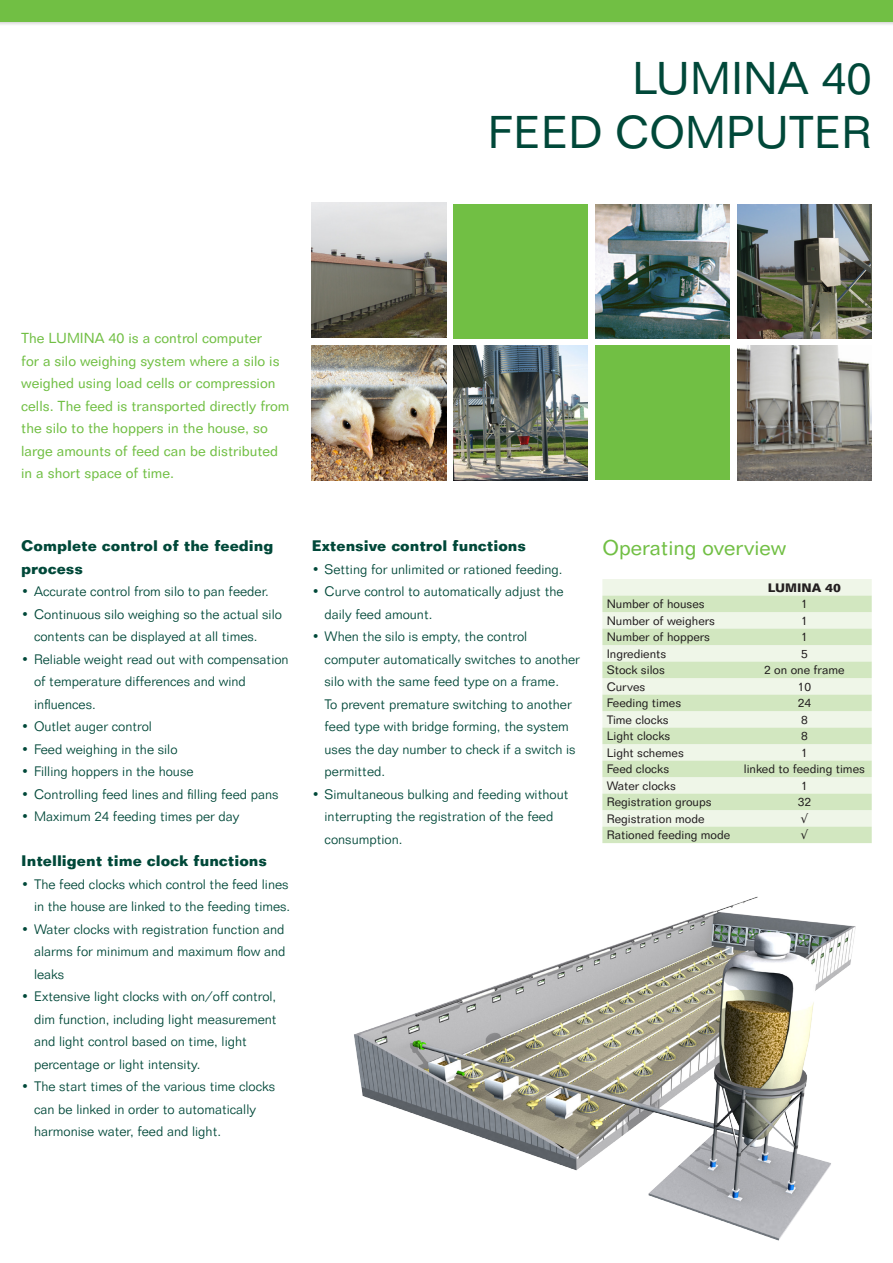
<style>
.page{position:relative;width:893px;height:1263px;background:#fff}
.page>*{position:absolute;margin:0;border:0;box-sizing:border-box;transform-origin:0 0}
.Title_-_Back_page{font:45px "Folio BT";color:#004839}
.Table_header{font:21px "Folio BT";color:#71bf44}
.Paragraph_header{font:700 15px/22.5px "Folio BT";color:#004839}
.Intro_text{font:14.25px/22.5px "Folio BT";color:#71bf44}
.t1{font:300 13.5px/22.5px "Folio BT";color:#004839}
.Table_text{font:12px "Folio BT";color:#231f20}
.Table_column_header{font:700 12px "Folio BT";color:#231f20}
</style>
<div class="page">
<div style="left:0;top:0;width:893px;height:27px;background:#231f20;opacity:.25"></div>
<div style="left:0;top:0;width:893px;height:21px;background:#71bf44"></div>
<img style="left:737px;top:345px;width:135px;height:135px">
<img style="left:312px;top:203px;width:134px;height:134px">
<img style="left:595px;top:204px;width:135px;height:134px">
<img style="left:312px;top:346px;width:134px;height:134px">
<div style="left:454px;top:204px;width:134px;height:134px;background:#71bf44"></div>
<div style="left:595px;top:346px;width:134px;height:134px;background:#71bf44"></div>
<img style="left:737px;top:204px;width:135px;height:134px">
<img style="left:354px;top:896px;width:502px;height:345px">
<img style="left:454px;top:346px;width:134px;height:134px">
<div style="left:602px;top:579px;width:270px;height:17px;background:#eff6e8"></div>
<svg style="left:602px;top:596px;width:270px;height:247px;fill:#d2e7c0"></svg>
<svg style="left:801px;top:813px;width:7px;height:10px"></svg>
<svg style="left:801px;top:829px;width:7px;height:11px"></svg>
<p class="Title_-_Back_page" style="left:632px;top:50px;width:241px">LUMINA 40</p>
<p class="Title_-_Back_page" style="left:488px;top:104px;width:385px">FEED COMPUTER</p>
<p class="Intro_text" style="left:21px;top:327px;width:270px">The LUMINA 40 is a control computer<br>for a silo weighing system where a silo is weighed using load cells or compression cells. The feed is transported directly from the silo to the hoppers in the house, so large amounts of feed can be distributed in a short space of time.</p>
<p class="Paragraph_header" style="left:21px;top:534px;width:254px">Complete control of the feeding process</p>
<p class="t1" style="left:21px;top:580px;width:249px">• Accurate control from silo to pan feeder.</p>
<p class="t1" style="left:34px;top:602px;width:249px;text-indent:-13px">• Continuous silo weighing so the actual silo contents can be displayed at all times.</p>
<p class="t1" style="left:34px;top:647px;width:256px;text-indent:-13px">• Reliable weight read out with compensation of temperature differences and wind influences.</p>
<p class="t1" style="left:21px;top:715px;width:132px">• Outlet auger control</p>
<p class="t1" style="left:21px;top:737px;width:158px">• Feed weighing in the silo</p>
<p class="t1" style="left:21px;top:760px;width:174px">• Filling hoppers in the house</p>
<p class="t1" style="left:21px;top:782px;width:259px">• Controlling feed lines and filling feed pans</p>
<p class="t1" style="left:21px;top:805px;width:220px">• Maximum 24 feeding times per day</p>
<p class="Paragraph_header" style="left:21px;top:849px;width:247px">Intelligent time clock functions</p>
<p class="t1" style="left:21px;top:872px;width:271px;text-align:right">• The feed clocks which control the feed lines in the house are linked to the feeding times.</p>
<p class="t1" style="left:34px;top:917px;width:253px;text-align:justify;text-indent:-13px">• Water clocks with registration function and alarms for minimum and maximum flow and leaks</p>
<p class="t1" style="left:34px;top:985px;width:244px;text-indent:-13px">• Extensive light clocks with on/off control, dim function, including light measurement and light control based on time, light percentage or light intensity.</p>
<p class="t1" style="left:34px;top:1075px;width:243px;text-indent:-13px">• The start times of the various time clocks can be linked in order to automatically harmonise water, feed and light.</p>
<p class="Paragraph_header" style="left:312px;top:534px;width:216px">Extensive control functions</p>
<p class="t1" style="left:312px;top:557px;width:252px">• Setting for unlimited or rationed feeding.</p>
<p class="t1" style="left:325px;top:580px;width:240px;text-indent:-13px">• Curve control to automatically adjust the daily feed amount.</p>
<p class="t1" style="left:325px;top:625px;width:257px;text-indent:-13px">• When the silo is empty, the control computer automatically switches to another silo with the same feed type on a frame.<br>To prevent premature switching to another feed type with bridge forming, the system uses the day number to check if a switch is permitted.</p>
<p class="t1" style="left:325px;top:782px;width:245px;text-indent:-13px">• Simultaneous bulking and feeding without interrupting the registration of the feed consumption.</p>
<p class="Table_header" style="left:602px;top:535px;width:185px">Operating overview</p>
<p class="Table_column_header" style="left:768px;top:580px;width:74px">LUMINA 40</p>
<p class="Table_text" style="left:607px;top:597px;width:99px">Number of houses</p>
<p class="Table_text" style="left:801px;top:597px;width:8px">1</p>
<p class="Table_text" style="left:607px;top:613px;width:110px">Number of weighers</p>
<p class="Table_text" style="left:801px;top:613px;width:8px">1</p>
<p class="Table_text" style="left:607px;top:630px;width:105px">Number of hoppers</p>
<p class="Table_text" style="left:801px;top:630px;width:8px">1</p>
<p class="Table_text" style="left:607px;top:646px;width:61px">Ingredients</p>
<p class="Table_text" style="left:801px;top:646px;width:8px">5</p>
<p class="Table_text" style="left:607px;top:663px;width:60px">Stock silos</p>
<p class="Table_text" style="left:764px;top:663px;width:82px">2 on one frame</p>
<p class="Table_text" style="left:607px;top:679px;width:40px">Curves</p>
<p class="Table_text" style="left:798px;top:679px;width:15px">10</p>
<p class="Table_text" style="left:607px;top:696px;width:76px">Feeding times</p>
<p class="Table_text" style="left:798px;top:696px;width:15px">24</p>
<p class="Table_text" style="left:607px;top:712px;width:63px">Time clocks</p>
<p class="Table_text" style="left:801px;top:712px;width:8px">8</p>
<p class="Table_text" style="left:607px;top:729px;width:65px">Light clocks</p>
<p class="Table_text" style="left:801px;top:729px;width:8px">8</p>
<p class="Table_text" style="left:607px;top:745px;width:79px">Light schemes</p>
<p class="Table_text" style="left:801px;top:745px;width:8px">1</p>
<p class="Table_text" style="left:607px;top:762px;width:64px">Feed clocks</p>
<p class="Table_text" style="left:744px;top:762px;width:123px">linked to feeding times</p>
<p class="Table_text" style="left:607px;top:778px;width:71px">Water clocks</p>
<p class="Table_text" style="left:801px;top:778px;width:8px">1</p>
<p class="Table_text" style="left:607px;top:795px;width:106px">Registration groups</p>
<p class="Table_text" style="left:798px;top:795px;width:15px">32</p>
<p class="Table_text" style="left:607px;top:811px;width:99px">Registration mode</p>
<p class="Table_text" style="left:607px;top:828px;width:125px">Rationed feeding mode</p>
</div>
